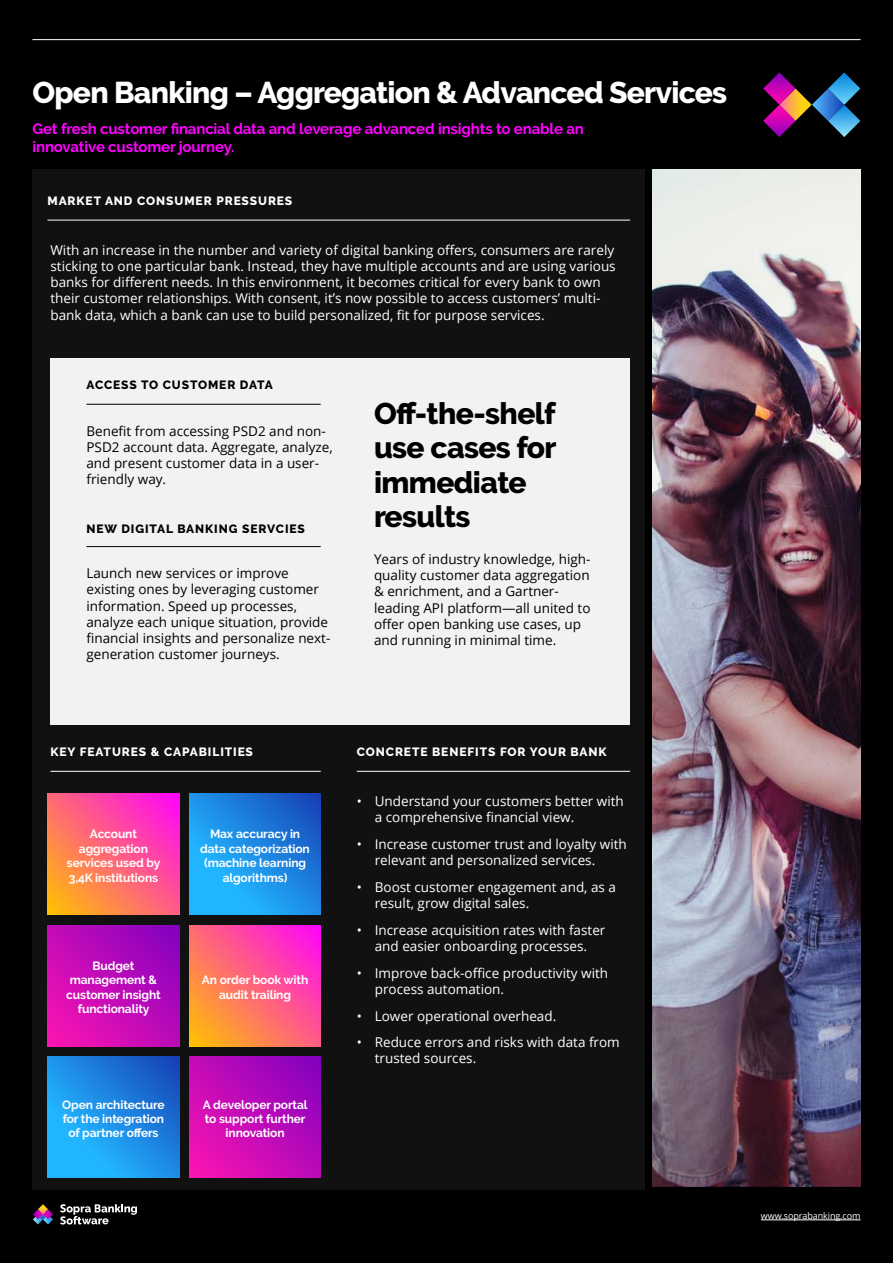
<style>
.page{position:relative;width:893px;height:1263px;background:#000}
.page>*{position:absolute;margin:0;border:0;box-sizing:border-box;transform-origin:0 0}
.t1{font:800 30px "Raleway";letter-spacing:-.025em;color:#fff}
.t2{font:800 30px/34.5px "Raleway";letter-spacing:-.02em;color:#000}
.t3{font:700 15px/18px "Raleway";letter-spacing:-.01em;color:#f0f}
.t4{font:13.5px/16.2px "Open Sans";color:#fff}
.t5{font:13.5px/16.2px "Open Sans";color:#000}
.t6{font:700 12px/14.4px "Raleway";letter-spacing:-.01em;color:#fff;text-align:center}
.t7{font:800 12px "Raleway";letter-spacing:.075em;color:#fff}
.t8{font:800 12px "Raleway";letter-spacing:.075em;color:#000}
.t9{font:9px "Open Sans";letter-spacing:-.01em;color:#fff}
</style>
<div class="page">
<div style="left:32px;top:170px;width:613px;height:1020px;background:#121111"></div>
<div style="left:50px;top:358px;width:580px;height:367px;background:#f2f2f2"></div>
<hr style="left:32px;top:39px;width:828px;height:1px;background:#fff">
<img style="left:652px;top:170px;width:208px;height:1017px">
<svg style="left:763px;top:72px;width:97px;height:65px"></svg>
<svg style="left:33px;top:1204px;width:20px;height:20px"></svg>
<svg style="left:60px;top:1204px;width:77px;height:20px"></svg>
<hr style="left:761px;top:1219px;width:99px;height:1px;background:#fff">
<svg style="left:48px;top:794px;width:131px;height:121px;background:#ff637c"></svg>
<svg style="left:48px;top:925px;width:131px;height:121px;background:#be0ab7"></svg>
<svg style="left:48px;top:1057px;width:131px;height:121px;background:#1d8de5"></svg>
<svg style="left:189px;top:794px;width:132px;height:121px;background:#1d8ee6"></svg>
<svg style="left:189px;top:925px;width:132px;height:121px;background:#ff637c"></svg>
<svg style="left:189px;top:1057px;width:132px;height:121px;background:#bf0ab7"></svg>
<hr style="left:50px;top:771px;width:271px;height:1px;background:#fff">
<hr style="left:86px;top:404px;width:235px;height:1px;background:#000">
<hr style="left:86px;top:546px;width:235px;height:1px;background:#000">
<hr style="left:47px;top:220px;width:583px;height:1px;background:#fff">
<hr style="left:357px;top:771px;width:273px;height:1px;background:#fff">
<h1 class="t1" style="left:32px;top:75px;width:696px">Open Banking – Aggregation &amp; Advanced Services</h1>
<p class="t3" style="left:32px;top:119px;width:553px">Get fresh customer financial data and leverage advanced insights to enable an innovative customer journey.</p>
<p class="t7" style="left:47px;top:194px;width:246px">MARKET AND CONSUMER PRESSURES</p>
<p class="t4" style="left:50px;top:241px;width:567px">With an increase in the number and variety of digital banking offers, consumers are rarely sticking to one particular bank. Instead, they have multiple accounts and are using various banks for different needs. In this environment, it becomes critical for every bank to own their customer relationships. With consent, it’s now possible to access customers’ multi&shy;bank data, which a bank can use to build personalized, fit for purpose services.</p>
<p class="t8" style="left:86px;top:378px;width:188px">ACCESS TO CUSTOMER DATA</p>
<p class="t5" style="left:86px;top:422px;width:248px">Benefit from accessing PSD2 and non-<br>PSD2 account data. Aggregate, analyze, and present customer data in a user&shy;friendly way.</p>
<p class="t8" style="left:86px;top:521px;width:220px">NEW DIGITAL BANKING SERVCIES</p>
<p class="t5" style="left:86px;top:565px;width:245px">Launch new services or improve existing ones by leveraging customer information. Speed up processes, analyze each unique situation, provide financial insights and personalize next&shy;generation customer journeys.</p>
<h1 class="t2" style="left:374px;top:396px;width:184px">Off-the-shelf use cases for immediate results</h1>
<p class="t5" style="left:374px;top:551px;width:218px">Years of industry knowledge, high&shy;quality customer data aggregation &amp; enrichment, and a Gartner&shy;leading API platform—all united to offer open banking use cases, up and running in minimal time.</p>
<p class="t7" style="left:50px;top:745px;width:204px">KEY FEATURES &amp; CAPABILITIES</p>
<p class="t6" style="left:67px;top:827px;width:95px">Account aggregation services used by<br>3,4K institutions</p>
<p class="t6" style="left:66px;top:958px;width:96px">Budget management &amp; customer insight functionality</p>
<p class="t6" style="left:62px;top:1097px;width:104px">Open architecture for the integration of partner offers</p>
<p class="t6" style="left:200px;top:827px;width:111px">Max accuracy in data categorization (machine learning algorithms)</p>
<p class="t6" style="left:202px;top:973px;width:108px">An order book with audit trailing</p>
<p class="t6" style="left:203px;top:1097px;width:106px">A developer portal to support further innovation</p>
<p class="t7" style="left:357px;top:745px;width:251px">CONCRETE BENEFITS FOR YOUR BANK</p>
<p class="t4" style="left:375px;top:793px;width:251px;text-indent:-18px">• Understand your customers better with a comprehensive financial view.</p>
<p class="t4" style="left:375px;top:835px;width:254px;text-indent:-18px">• Increase customer trust and loyalty with relevant and personalized services.</p>
<p class="t4" style="left:375px;top:878px;width:243px;text-indent:-18px">• Boost customer engagement and, as a result, grow digital sales.</p>
<p class="t4" style="left:357px;top:921px;width:250px;text-align:center">• Increase acquisition rates with faster and easier onboarding processes.</p>
<p class="t4" style="left:375px;top:964px;width:235px;text-indent:-18px">• Improve back-office productivity with process automation.</p>
<p class="t4" style="left:357px;top:1007px;width:201px">• Lower operational overhead.</p>
<p class="t4" style="left:375px;top:1034px;width:247px;text-indent:-18px">• Reduce errors and risks with data from trusted sources.</p>
<p class="t9" style="left:761px;top:1210px;width:101px">www.soprabanking.com</p>
</div>
